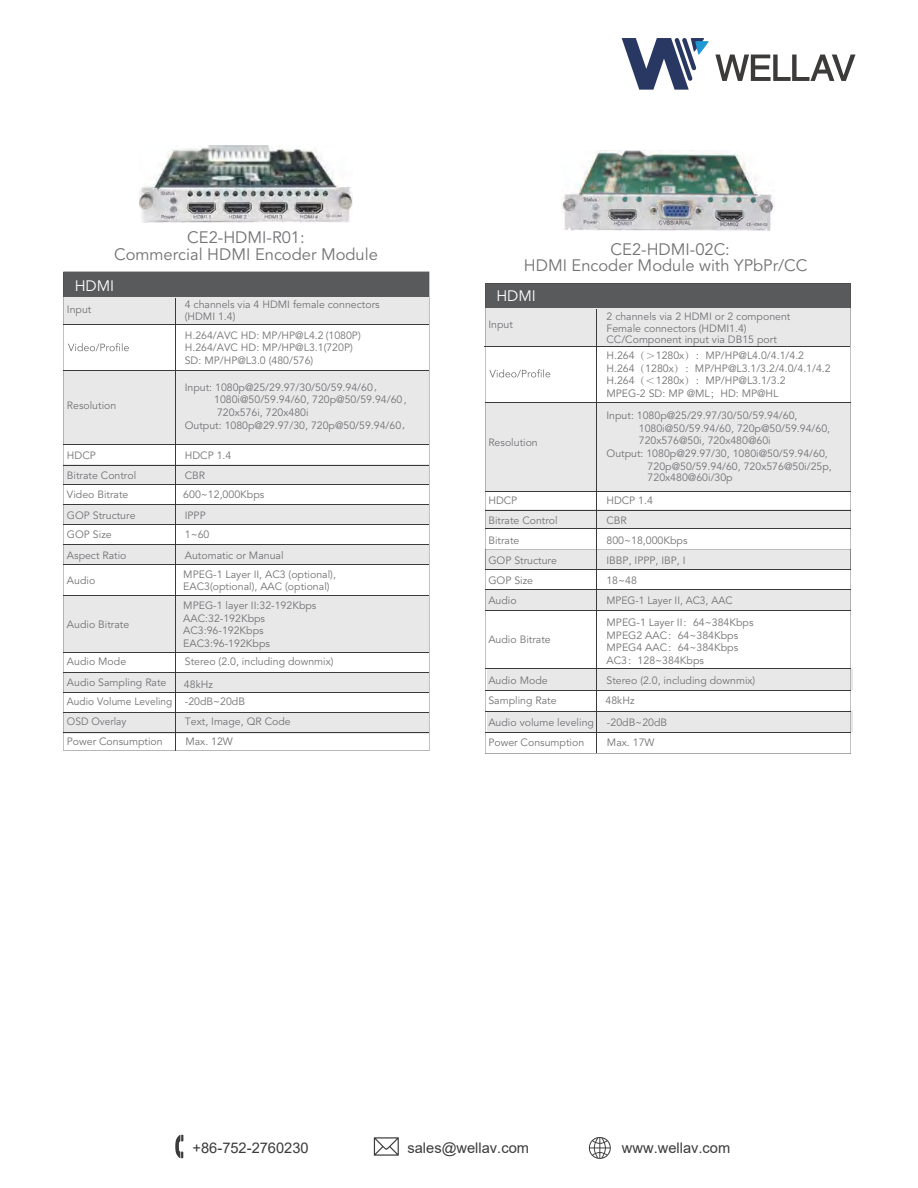
<style>
.page{position:relative;width:918px;height:1188px;background:#fff}
.page>*{position:absolute;margin:0;border:0;box-sizing:border-box;transform-origin:0 0}
.t1{font:16.5px/16.5px "Avenir LT Std";color:#727275;text-align:center}
.t2{font:15.15px "Avenir LT Std";color:#fff}
.t3{font:14.7px "Arial";color:#3c3a3a}
.t4{font:10.5px/12.6px "Avenir LT Std";color:#727275}
.t5{font:10.5px "Avenir LT Std";color:#727275;scale:.96 1}
.s1{font-size:10.35px}
.s2{font-family:"Adobe Song Std";font-weight:300}
</style>
<div class="page">
<svg style="left:175px;top:1135px;width:8px;height:23px"></svg>
<svg style="left:589px;top:1137px;width:22px;height:22px"></svg>
<svg style="left:374px;top:1137px;width:25px;height:19px"></svg>
<svg style="left:622px;top:38px;width:87px;height:52px"></svg>
<svg style="left:715px;top:55px;width:141px;height:26px"></svg>
<img style="left:140px;top:145px;width:212px;height:77px">
<svg style="left:63px;top:272px;width:366px;height:479px;fill:#e8e8e9"></svg>
<hr style="left:175px;top:298px;width:1px;height:453px;background:#3c3a39">
<hr style="left:64px;top:732px;width:365px;height:1px;background:#3c3a39">
<svg style="left:485px;top:283px;width:366px;height:471px;fill:#e8e8e9"></svg>
<hr style="left:484px;top:346px;width:366px;height:1px;background:#3c3a39">
<hr style="left:485px;top:402px;width:366px;height:1px;background:#3c3a39">
<hr style="left:485px;top:492px;width:366px;height:1px;background:#3c3a39">
<hr style="left:485px;top:529px;width:366px;height:1px;background:#3c3a39">
<hr style="left:485px;top:510px;width:366px;height:1px;background:#3c3a39">
<hr style="left:485px;top:569px;width:366px;height:1px;background:#3c3a39">
<hr style="left:485px;top:589px;width:366px;height:1px;background:#3c3a39">
<hr style="left:485px;top:611px;width:366px;height:1px;background:#3c3a39">
<hr style="left:485px;top:691px;width:366px;height:1px;background:#3c3a39">
<img style="left:562px;top:151px;width:212px;height:79px">
<hr style="left:485px;top:711px;width:366px;height:1px;background:#3c3a39">
<hr style="left:485px;top:732px;width:366px;height:1px;background:#3c3a39">
<hr style="left:485px;top:669px;width:366px;height:1px;background:#3c3a39">
<svg style="left:68px;top:343px;width:61px;height:8px"></svg>
<svg style="left:489px;top:369px;width:61px;height:9px"></svg>
<h1 class="t1" style="left:114px;top:230px;width:265px">CE2-HDMI-R01:<br>Commercial HDMI Encoder Module</h1>
<h2 class="t2" style="left:75px;top:277px;width:41px">HDMI</h2>
<p class="t4" style="left:67px;top:304px;width:26px">Input</p>
<p class="t4" style="left:67px;top:400px;width:51px">Resolution</p>
<p class="t4" style="left:185px;top:299px;width:196px;line-height:11.2px">4 channels via 4 HDMI female connectors (HDMI 1.4)</p>
<p class="t4" style="left:185px;top:329px;width:177px">H.264/AVC HD: MP/HP@L4.2 (1080P)<br>H.264/AVC HD: MP/HP@L3.1(720P)<br>SD: MP/HP@L3.0 (480/576)</p>
<p class="t4" style="left:214px;top:381px;width:194px;text-indent:-29px">Input: 1080p@25/29.97/30/50/59.94/60<span class="s1">,<br></span>1080i@50/59.94/60<span class="s1">,</span> 720p@50/59.94/60<span class="s1">,</span></p>
<p class="t4" style="left:185px;top:419px;width:222px">Output: 1080p@29.97/30<span class="s1">,</span> 720p@50/59.94/60<span class="s1">,</span></p>
<p class="t4" style="left:217px;top:407px;width:93px">720x576i<span class="s1">,</span> 720x480i</p>
<p class="t4" style="left:67px;top:450px;width:30px">HDCP</p>
<p class="t4" style="left:185px;top:450px;width:48px">HDCP 1.4</p>
<p class="t4" style="left:67px;top:469px;width:71px">Bitrate Control</p>
<p class="t4" style="left:67px;top:484px;width:70px;line-height:21px">Video Bitrate<br>GOP Structure</p>
<p class="t4" style="left:67px;top:524px;width:61px;line-height:20.9px">GOP Size<br>Aspect Ratio</p>
<p class="t4" style="left:67px;top:575px;width:30px">Audio</p>
<p class="t4" style="left:67px;top:619px;width:64px">Audio Bitrate</p>
<p class="t4" style="left:67px;top:656px;width:61px">Audio Mode</p>
<p class="t4" style="left:183px;top:466px;width:82px;line-height:19.2px">CBR<br>600~12,000Kbps</p>
<p class="t4" style="left:185px;top:506px;width:26px;line-height:19.4px">IPPP<br>1~60</p>
<p class="t4" style="left:185px;top:549px;width:100px">Automatic or Manual</p>
<p class="t4" style="left:183px;top:568px;width:154px">MPEG-1 Layer II, AC3 (optional),<br>EAC3(optional), AAC (optional)</p>
<p class="t4" style="left:183px;top:599px;width:135px">MPEG-1 layer II:32-192Kbps<br>AAC:32-192Kbps<br>AC3:96-192Kbps<br>EAC3:96-192Kbps</p>
<p class="t4" style="left:185px;top:656px;width:150px">Stereo (2.0, including downmix)</p>
<p class="t4" style="left:67px;top:676px;width:101px">Audio Sampling Rate</p>
<p class="t4" style="left:67px;top:675px;width:180px;line-height:17.7px;text-indent:117px">48kHz<br>Audio Volume Leveling -20dB~20dB</p>
<p class="t5" style="left:67px;top:716px;width:63px">OSD Overlay</p>
<p class="t4" style="left:185px;top:716px;width:107px">Text, Image, QR Code</p>
<p class="t4" style="left:67px;top:736px;width:97px">Power Consumption</p>
<p class="t4" style="left:185px;top:736px;width:49px">Max. 12W</p>
<h1 class="t1" style="left:524px;top:241px;width:285px">CE2-HDMI-02C:<br>HDMI Encoder Module with YPbPr/CC</h1>
<h2 class="t2" style="left:496px;top:287px;width:41px">HDMI</h2>
<p class="t4" style="left:488px;top:318px;width:26px">Input</p>
<p class="t4" style="left:607px;top:311px;width:185px;line-height:11.2px">2 channels via 2 HDMI or 2 component<br>Female connectors (HDMI1.4)<br>CC/Component input via DB15 port</p>
<p class="t4" style="left:607px;top:349px;width:226px">H.264<span class="s2">（＞</span>1280x<span class="s2">）：</span>MP/HP@L4.0/4.1/4.2<br>H.264<span class="s2">（</span>1280x<span class="s2">）：</span>MP/HP@L3.1/3.2/4.0/4.1/4.2<br>H.264<span class="s2">（＜</span>1280x<span class="s2">）：</span>MP/HP@L3.1/3.2<br>MPEG-2 SD: MP @ML<span class="s2">；</span>HD: MP@HL</p>
<p class="t4" style="left:607px;top:409px;width:193px">Input: 1080p@25/29.97/30/50/59.94/60<span class="s1">,</span></p>
<p class="t4" style="left:639px;top:422px;width:193px">1080i@50/59.94/60<span class="s1">,</span> 720p@50/59.94/60<span class="s1">,</span></p>
<p class="t4" style="left:639px;top:435px;width:133px">720x576@50i<span class="s1">,</span> 720x480@60i</p>
<p class="t4" style="left:607px;top:447px;width:223px">Output: 1080p@29.97/30<span class="s1">, 1080i@50/59.94/60,</span></p>
<p class="t4" style="left:648px;top:460px;width:186px">720p@50/59.94/60<span class="s1">,</span> 720x576@50i/25p<span class="s1">,</span></p>
<p class="t4" style="left:648px;top:471px;width:87px">720x480@60i/30p</p>
<p class="t4" style="left:606px;top:514px;width:22px">CBR</p>
<p class="t4" style="left:488px;top:436px;width:51px">Resolution</p>
<p class="t4" style="left:488px;top:495px;width:30px">HDCP</p>
<p class="t4" style="left:606px;top:495px;width:48px">HDCP 1.4</p>
<p class="t4" style="left:607px;top:530px;width:82px;line-height:20.4px">800~18,000Kbps<br>IBBP, IPPP, IBP, I</p>
<p class="t4" style="left:606px;top:594px;width:128px">MPEG-1 Layer II, AC3, AAC</p>
<p class="t4" style="left:488px;top:510px;width:71px;line-height:20.2px">Bitrate Control<br>Bitrate<br>GOP Structure</p>
<p class="t4" style="left:488px;top:594px;width:30px">Audio</p>
<p class="t4" style="left:488px;top:574px;width:46px">GOP Size</p>
<p class="t4" style="left:606px;top:574px;width:32px">18~48</p>
<p class="t4" style="left:488px;top:634px;width:64px">Audio Bitrate</p>
<p class="t4" style="left:488px;top:671px;width:70px;line-height:20px">Audio Mode<br>Sampling Rate</p>
<p class="t4" style="left:607px;top:616px;width:149px">MPEG-1 Layer II<span class="s2">：</span>64~384Kbps<br>MPEG2 AAC<span class="s2">：</span>64~384Kbps<br>MPEG4 AAC<span class="s2">：</span>64~384Kbps<br>AC3<span class="s2">：</span>128~384Kbps</p>
<p class="t4" style="left:606px;top:695px;width:30px">48kHz</p>
<p class="t4" style="left:607px;top:675px;width:150px">Stereo (2.0, including downmix)</p>
<p class="t4" style="left:488px;top:716px;width:180px">Audio volume leveling -20dB~20dB</p>
<p class="t4" style="left:488px;top:737px;width:97px">Power Consumption</p>
<p class="t4" style="left:607px;top:737px;width:49px">Max. 17W</p>
<h3 class="t3" style="left:193px;top:1137px;width:118px">+86-752-2760230</h3>
<h3 class="t3" style="left:407px;top:1137px;width:123px">sales@wellav.com</h3>
<h3 class="t3" style="left:622px;top:1137px;width:110px">www.wellav.com</h3>
</div>
